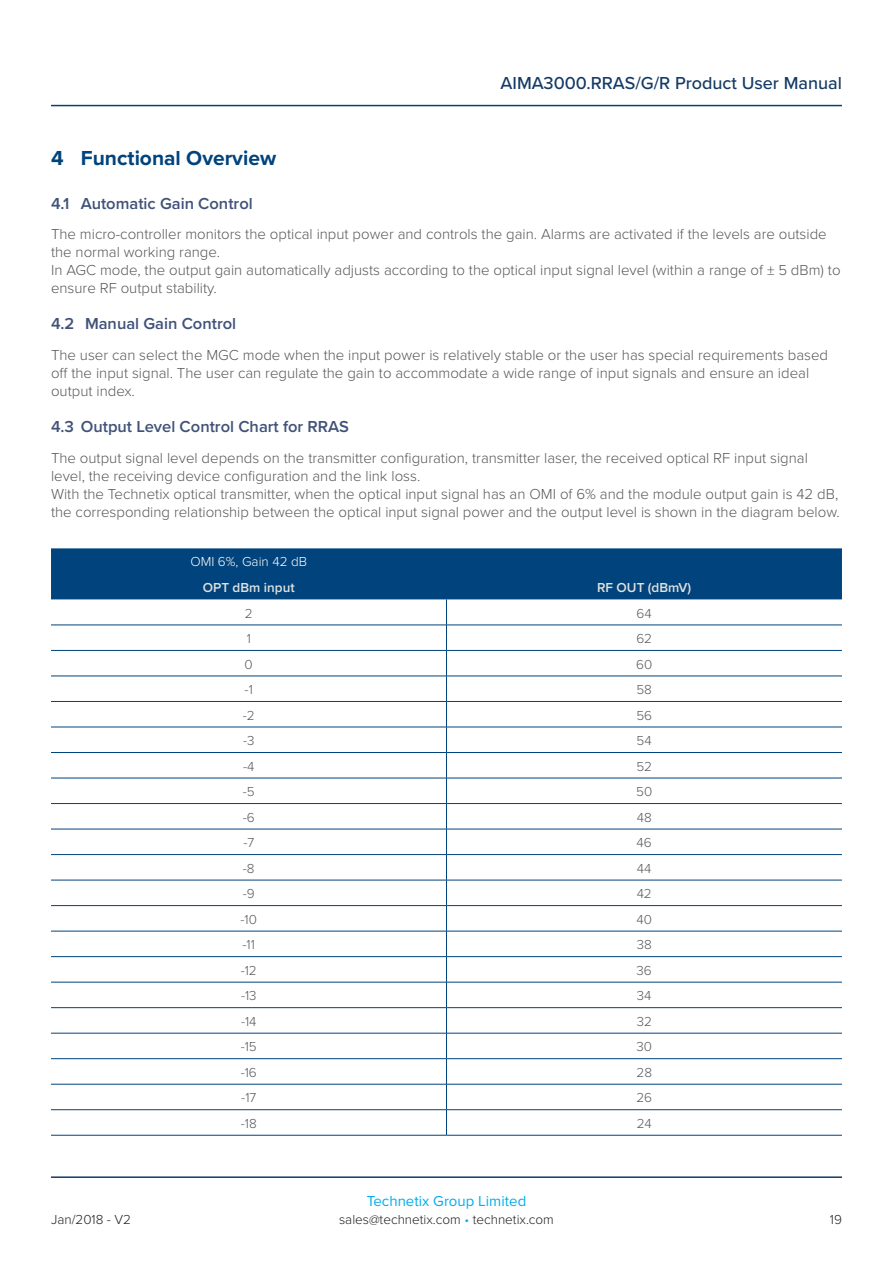
<style>
.page{position:relative;width:893px;height:1263px;background:#fff}
.page>*{position:absolute;margin:0;border:0;box-sizing:border-box;transform-origin:0 0}
.t1{font:700 21px "Proxima Nova";color:#01437c}
.t2{font:500 18px "Proxima Nova";color:#143a65}
.t3{font:600 16.5px "Proxima Nova";color:#405279}
.t4{font:300 15px/18px "Proxima Nova";color:#57585a}
.t5{font:15px "Proxima Nova";color:#00aeef}
.t6{font:300 13.5px "Proxima Nova";color:#57585a}
.t7{font:300 13.5px "Proxima Nova";color:#231f20}
.t8{font:600 13.5px "Proxima Nova";color:#e0e1df}
.t9{font:300 13.5px "Proxima Nova";color:#fff}
.s1{color:#00aeef}
</style>
<div class="page">
<hr style="left:51px;top:105px;width:791px;height:1px;background:#01437c">
<hr style="left:51px;top:1176px;width:791px;height:2px;background:#143a65">
<hr style="left:51px;top:1135px;width:395px;height:1px;background:#01437c">
<hr style="left:446px;top:1135px;width:396px;height:1px;background:#01437c">
<svg style="left:51px;top:548px;width:791px;height:587px"></svg>
<p class="t2" style="left:501px;top:70px;width:343px">AIMA3000.RRAS/G/R Product User Manual</p>
<h1 class="t1" style="left:51px;top:143px;width:227px">4 Functional Overview</h1>
<p class="t3" style="left:51px;top:191px;width:203px">4.1 Automatic Gain Control</p>
<p class="t4" style="left:51px;top:225px;width:791px">The micro-controller monitors the optical input power and controls the gain. Alarms are activated if the levels are outside the normal working range.<br>In AGC mode, the output gain automatically adjusts according to the optical input signal level (within a range of ± 5 dBm) to ensure RF output stability.</p>
<p class="t3" style="left:51px;top:312px;width:187px">4.2 Manual Gain Control</p>
<p class="t4" style="left:51px;top:345px;width:779px">The user can select the MGC mode when the input power is relatively stable or the user has special requirements based off the input signal. The user can regulate the gain to accommodate a wide range of input signals and ensure an ideal output index.</p>
<p class="t3" style="left:51px;top:414px;width:300px">4.3 Output Level Control Chart for RRAS</p>
<p class="t4" style="left:51px;top:448px;width:790px">The output signal level depends on the transmitter configuration, transmitter laser, the received optical RF input signal level, the receiving device configuration and the link loss.<br>With the Technetix optical transmitter, when the optical input signal has an OMI of 6% and the module output gain is 42 dB, the corresponding relationship between the optical input signal power and the output level is shown in the diagram below.</p>
<p class="t9" style="left:190px;top:552px;width:118px">OMI 6%, Gain 42 dB</p>
<p class="t8" style="left:203px;top:577px;width:93px">OPT dBm input</p>
<p class="t8" style="left:597px;top:577px;width:96px">RF OUT (dBmV)</p>
<p class="t6" style="left:245px;top:603px;width:9px">2</p>
<p class="t6" style="left:637px;top:603px;width:17px">64</p>
<p class="t6" style="left:247px;top:628px;width:6px">1</p>
<p class="t6" style="left:636px;top:628px;width:17px">62</p>
<p class="t6" style="left:245px;top:654px;width:10px">0</p>
<p class="t6" style="left:636px;top:654px;width:18px">60</p>
<p class="t6" style="left:245px;top:679px;width:10px">-1</p>
<p class="t6" style="left:636px;top:679px;width:17px">58</p>
<p class="t6" style="left:243px;top:705px;width:13px">-2</p>
<p class="t6" style="left:636px;top:705px;width:17px">56</p>
<p class="t6" style="left:243px;top:730px;width:13px">-3</p>
<p class="t6" style="left:637px;top:730px;width:17px">54</p>
<p class="t6" style="left:243px;top:756px;width:13px">-4</p>
<p class="t6" style="left:636px;top:756px;width:17px">52</p>
<p class="t6" style="left:243px;top:781px;width:13px">-5</p>
<p class="t6" style="left:636px;top:781px;width:18px">50</p>
<p class="t6" style="left:243px;top:807px;width:13px">-6</p>
<p class="t6" style="left:637px;top:807px;width:17px">48</p>
<p class="t6" style="left:243px;top:833px;width:12px">-7</p>
<p class="t6" style="left:637px;top:833px;width:17px">46</p>
<p class="t6" style="left:243px;top:858px;width:13px">-8</p>
<p class="t6" style="left:637px;top:858px;width:16px">44</p>
<p class="t6" style="left:243px;top:884px;width:13px">-9</p>
<p class="t6" style="left:637px;top:884px;width:17px">42</p>
<p class="t6" style="left:241px;top:909px;width:18px">-10</p>
<p class="t6" style="left:636px;top:909px;width:17px">40</p>
<p class="t6" style="left:243px;top:935px;width:14px">-11</p>
<p class="t6" style="left:637px;top:935px;width:17px">38</p>
<p class="t6" style="left:241px;top:960px;width:18px">-12</p>
<p class="t6" style="left:637px;top:960px;width:17px">36</p>
<p class="t6" style="left:241px;top:986px;width:17px">-13</p>
<p class="t6" style="left:637px;top:986px;width:16px">34</p>
<p class="t6" style="left:241px;top:1011px;width:17px">-14</p>
<p class="t6" style="left:637px;top:1011px;width:17px">32</p>
<p class="t6" style="left:241px;top:1037px;width:18px">-15</p>
<p class="t6" style="left:636px;top:1037px;width:17px">30</p>
<p class="t6" style="left:241px;top:1062px;width:18px">-16</p>
<p class="t6" style="left:636px;top:1062px;width:17px">28</p>
<p class="t6" style="left:241px;top:1088px;width:16px">-17</p>
<p class="t6" style="left:636px;top:1088px;width:17px">26</p>
<p class="t6" style="left:241px;top:1113px;width:17px">-18</p>
<p class="t6" style="left:637px;top:1113px;width:17px">24</p>
<p class="t5" style="left:367px;top:1190px;width:161px">Technetix Group Limited</p>
<p class="t7" style="left:51px;top:1209px;width:82px">Jan/2018 - V2</p>
<p class="t7" style="left:339px;top:1209px;width:216px">sales@technetix.com <span class="s1">•</span> technetix.com</p>
<p class="t7" style="left:830px;top:1209px;width:14px">19</p>
</div>
